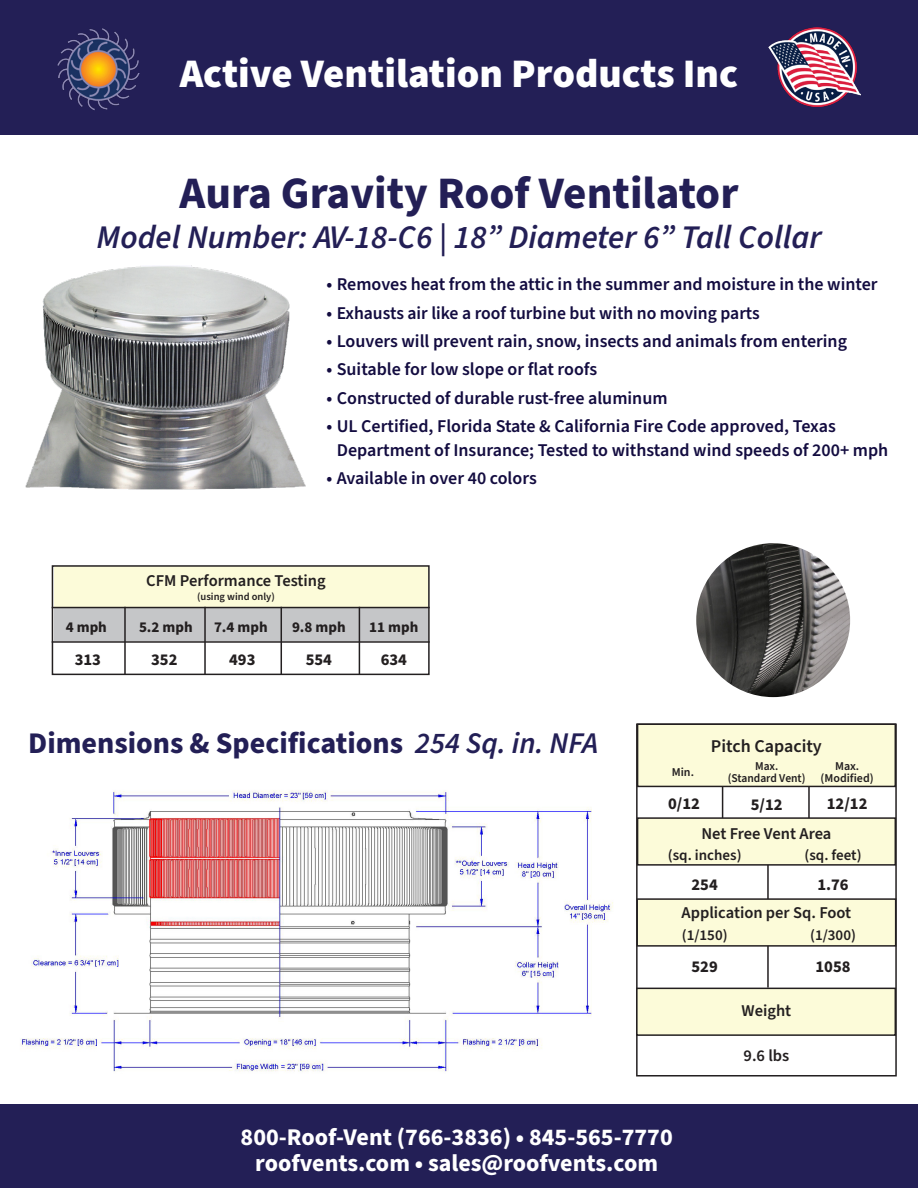
<style>
.page{position:relative;width:918px;height:1188px;background:#fff}
.page>*{position:absolute;margin:0;border:0;box-sizing:border-box;transform-origin:0 0}
.t1{font:700 45px "Source Sans Pro";color:#231f56}
.t2{font:900 40.5px "Source Sans Pro";color:#fff}
.t3{font:italic 600 33px "Source Sans Pro";color:#231f56}
.t4{font:700 30px "Source Sans Pro";color:#231f56}
.t5{font:700 24px/25.5px "Source Sans Pro";color:#fff;text-align:center}
.t6{font:600 18px/24px "Source Sans Pro";color:#130c40}
.t7{font:600 18px "Source Sans Pro";color:#231f20}
.t8{font:600 16.5px "Source Sans Pro";color:#231f20}
.t9{font:700 16.5px "Source Sans Pro";color:#231f20}
.t10{font:600 15px "Source Sans Pro";color:#231f20}
.t11{font:700 15px "Source Sans Pro";color:#231f20}
.t12{font:600 12px/12px "Source Sans Pro";color:#231f20;text-align:center}
.t13{font:600 12px/12px "Source Sans Pro";color:#231f20;text-align:center;scale:.96 1}
.t14{font:600 10.5px "Source Sans Pro";color:#231f20}
.s1{font-weight:600;font-style:italic}
</style>
<div class="page">
<div style="left:0;top:0;width:918px;height:135px;background:#231f56"></div>
<img style="left:57px;top:28px;width:83px;height:83px">
<img style="left:769px;top:28px;width:92px;height:79px">
<div style="left:0;top:1105px;width:918px;height:83px;background:#231f56"></div>
<img style="left:25px;top:266px;width:281px;height:224px">
<img style="left:20px;top:790px;width:593px;height:282px">
<img style="left:696px;top:543px;width:154px;height:154px;border-radius:77px">
<div style="left:54px;top:566px;width:374px;height:41px;background:#fcfbd9"></div>
<div style="left:54px;top:607px;width:374px;height:34px;background:#c5c6c8"></div>
<hr style="left:52px;top:607px;width:378px;height:1px;background:#231f20">
<hr style="left:52px;top:641px;width:378px;height:2px;background:#231f20">
<hr style="left:124px;top:607px;width:2px;height:67px;background:#231f20">
<hr style="left:204px;top:607px;width:2px;height:67px;background:#231f20">
<hr style="left:281px;top:607px;width:1px;height:67px;background:#231f20">
<hr style="left:359px;top:607px;width:1px;height:67px;background:#231f20">
<div style="left:52px;top:565px;width:378px;height:110px;border:2px solid #231f20"></div>
<div style="left:636px;top:723px;width:261px;height:354px;border:2px solid #231f20"></div>
<hr style="left:767px;top:821px;width:2px;height:167px;background:#231f20">
<hr style="left:722px;top:782px;width:1px;height:48px;background:#231f20">
<hr style="left:808px;top:781px;width:2px;height:48px;background:#231f20">
<div style="left:638px;top:724px;width:257px;height:62px;background:#fcfbd9"></div>
<div style="left:637px;top:723px;width:259px;height:64px;border:2px solid #231f20"></div>
<div style="left:638px;top:818px;width:257px;height:47px;background:#fcfbd9"></div>
<div style="left:637px;top:817px;width:259px;height:49px;border:2px solid #231f20"></div>
<div style="left:637px;top:899px;width:259px;height:47px;background:#fcfbd9"></div>
<div style="left:636px;top:898px;width:260px;height:49px;border:2px solid #231f20"></div>
<div style="left:637px;top:988px;width:258px;height:47px;background:#fcfbd9"></div>
<div style="left:636px;top:988px;width:260px;height:48px;border:2px solid #231f20"></div>
<h2 class="t2" style="left:180px;top:45px;width:560px">Active Ventilation Products Inc</h2>
<p class="t1" style="left:179px;top:162px;width:561px">Aura Gravity Roof Ventilator</p>
<p class="t3" style="left:97px;top:215px;width:726px">Model Number: AV-18-C6 | 18” Diameter 6” Tall Collar</p>
<p class="t6" style="left:326px;top:273px;width:553px">• Removes heat from the attic in the summer and moisture in the winter</p>
<p class="t6" style="left:326px;top:301px;width:435px">• Exhausts air like a roof turbine but with no moving parts</p>
<p class="t6" style="left:326px;top:329px;width:522px">• Louvers will prevent rain, snow, insects and animals from entering</p>
<p class="t6" style="left:326px;top:358px;width:272px">• Suitable for low slope or flat roofs</p>
<p class="t6" style="left:326px;top:386px;width:343px">• Constructed of durable rust-free aluminum</p>
<p class="t6" style="left:337px;top:414px;width:553px;text-indent:-10px">• UL Certified, Florida State &amp; California Fire Code approved, Texas<br>Department of Insurance; Tested to withstand wind speeds of 200+ mph</p>
<p class="t6" style="left:326px;top:467px;width:212px">• Available in over 40 colors</p>
<p class="t8" style="left:146px;top:570px;width:181px">CFM Performance Testing</p>
<p class="t14" style="left:197px;top:589px;width:79px">(using wind only)</p>
<p class="t11" style="left:66px;top:616px;width:43px">4 mph</p>
<p class="t11" style="left:139px;top:616px;width:55px">5.2 mph</p>
<p class="t11" style="left:214px;top:616px;width:55px">7.4 mph</p>
<p class="t11" style="left:292px;top:616px;width:55px">9.8 mph</p>
<p class="t11" style="left:369px;top:616px;width:51px">11 mph</p>
<p class="t9" style="left:75px;top:649px;width:28px">313</p>
<p class="t9" style="left:151px;top:649px;width:28px">352</p>
<p class="t9" style="left:229px;top:649px;width:28px">493</p>
<p class="t9" style="left:306px;top:649px;width:28px">554</p>
<p class="t9" style="left:381px;top:649px;width:28px">634</p>
<p class="t4" style="left:28px;top:723px;width:571px">Dimensions &amp; Specifications <span class="s1">254 Sq. in. NFA</span></p>
<p class="t7" style="left:711px;top:734px;width:112px">Pitch Capacity</p>
<p class="t12" style="left:672px;top:767px;width:24px">Min.</p>
<p class="t13" style="left:728px;top:761px;width:83px">Max.<br>(Standard Vent)</p>
<p class="t9" style="left:668px;top:792px;width:33px">0/12</p>
<p class="t9" style="left:751px;top:793px;width:33px">5/12</p>
<p class="t12" style="left:821px;top:761px;width:55px">Max. (Modified)</p>
<p class="t9" style="left:827px;top:793px;width:42px">12/12</p>
<p class="t8" style="left:701px;top:822px;width:132px">Net Free Vent Area</p>
<p class="t10" style="left:668px;top:845px;width:75px">(sq. inches)</p>
<p class="t9" style="left:692px;top:873px;width:28px">254</p>
<p class="t10" style="left:805px;top:845px;width:59px">(sq. feet)</p>
<p class="t9" style="left:817px;top:873px;width:33px">1.76</p>
<p class="t8" style="left:682px;top:901px;width:171px">Application per Sq. Foot</p>
<p class="t10" style="left:682px;top:925px;width:47px">(1/150)</p>
<p class="t9" style="left:692px;top:955px;width:28px">529</p>
<p class="t8" style="left:742px;top:999px;width:51px">Weight</p>
<p class="t8" style="left:744px;top:1044px;width:47px">9.6 lbs</p>
<p class="t10" style="left:810px;top:925px;width:47px">(1/300)</p>
<p class="t9" style="left:815px;top:955px;width:37px">1058</p>
<h3 class="t5" style="left:241px;top:1125px;width:434px">800-Roof-Vent (766-3836) • 845-565-7770 roofvents.com • sales@roofvents.com</h3>
</div>
